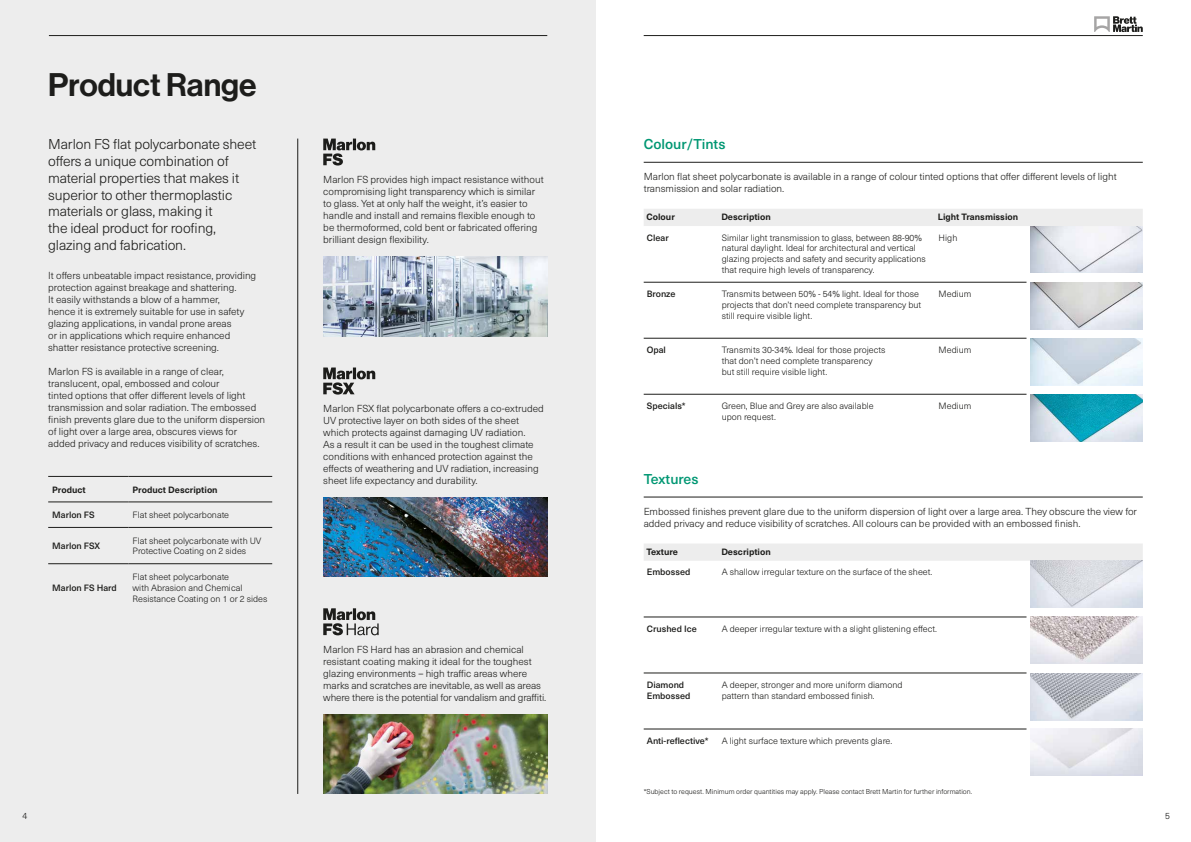
<style>
.page{position:relative;width:1191px;height:842px;background:#fff}
.page>*{position:absolute;margin:0;border:0;box-sizing:border-box;transform-origin:0 0}
.t1{font:32px "N Haas Grotesk DS Pro 65 Md";color:#1d1d1b}
.t2{font:300 14px/16.8px "Neue Haas Unica W1 G";letter-spacing:-.01em;color:#1d1d1b}
.t3{font:500 14px "Neue Haas Unica W1 G";color:#009773}
.t4{font:300 10px/12px "Neue Haas Unica W1 G";color:#1d1d1b}
.t5{font:300 9px/10.8px "Neue Haas Unica W1 G";color:#1d1d1b}
.t6{font:500 9px/10.8px "Neue Haas Unica W1 G";color:#1d1d1b}
.t7{font:700 9px "Neue Haas Unica W1 G";color:#1d1d1b}
.t8{font:300 7px "Neue Haas Unica W1 G";color:#1d1d1b}
</style>
<div class="page">
<div style="left:0;top:0;width:595px;height:842px;background:#ededed"></div>
<hr style="left:48px;top:476px;width:81px;height:1px;background:#1d1d1b">
<hr style="left:129px;top:476px;width:143px;height:1px;background:#1d1d1b">
<hr style="left:48px;top:502px;width:81px;height:1px;background:#1d1d1b">
<hr style="left:129px;top:502px;width:143px;height:1px;background:#1d1d1b">
<hr style="left:48px;top:527px;width:81px;height:1px;background:#1d1d1b">
<hr style="left:129px;top:527px;width:143px;height:1px;background:#1d1d1b">
<hr style="left:48px;top:563px;width:81px;height:1px;background:#1d1d1b">
<hr style="left:129px;top:563px;width:143px;height:1px;background:#1d1d1b">
<hr style="left:643px;top:162px;width:499px;height:1px;background:#1d1d1b">
<svg style="left:323px;top:139px;width:52px;height:27px"></svg>
<svg style="left:323px;top:608px;width:55px;height:27px"></svg>
<hr style="left:297px;top:139px;width:1px;height:655px;background:#1d1d1b">
<hr style="left:643px;top:394px;width:383px;height:1px;background:#1d1d1b">
<hr style="left:643px;top:338px;width:383px;height:1px;background:#1d1d1b">
<hr style="left:643px;top:282px;width:383px;height:1px;background:#1d1d1b">
<img style="left:1030px;top:226px;width:112px;height:47px">
<img style="left:1030px;top:282px;width:112px;height:47px">
<img style="left:1030px;top:338px;width:112px;height:47px">
<hr style="left:643px;top:497px;width:499px;height:1px;background:#1d1d1b">
<hr style="left:643px;top:729px;width:383px;height:1px;background:#1d1d1b">
<hr style="left:643px;top:673px;width:383px;height:1px;background:#1d1d1b">
<hr style="left:643px;top:617px;width:383px;height:1px;background:#1d1d1b">
<img style="left:1030px;top:617px;width:112px;height:47px">
<img style="left:1030px;top:729px;width:112px;height:47px">
<div style="left:644px;top:209px;width:498px;height:17px;background:#ededed"></div>
<div style="left:644px;top:544px;width:498px;height:17px;background:#ededed"></div>
<img style="left:323px;top:714px;width:224px;height:80px">
<svg style="left:323px;top:367px;width:52px;height:28px"></svg>
<img style="left:323px;top:497px;width:224px;height:80px">
<img style="left:323px;top:256px;width:224px;height:80px">
<img style="left:1030px;top:561px;width:112px;height:47px">
<img style="left:1030px;top:394px;width:112px;height:47px">
<img style="left:1030px;top:673px;width:112px;height:47px">
<svg style="left:1094px;top:16px;width:48px;height:16px"></svg>
<hr style="left:49px;top:35px;width:498px;height:1px;background:#1d1d1b">
<hr style="left:643px;top:35px;width:499px;height:1px;background:#1d1d1b">
<h1 class="t1" style="left:48px;top:66px;width:210px">Product Range</h1>
<h2 class="t2" style="left:48px;top:135px;width:210px">Marlon FS flat polycarbonate sheet offers a unique combination of material properties that makes it superior to other thermoplastic materials or glass, making it<br>the ideal product for roofing, glazing and fabrication.</h2>
<p class="t4" style="left:48px;top:269px;width:210px">It offers unbeatable impact resistance, providing protection against breakage and shattering.<br>It easily withstands a blow of a hammer,<br>hence it is extremely suitable for use in safety glazing applications, in vandal prone areas<br>or in applications which require enhanced shatter resistance protective screening.</p>
<p class="t4" style="left:48px;top:365px;width:218px">Marlon FS is available in a range of clear, translucent, opal, embossed and colour<br>tinted options that offer different levels of light transmission and solar radiation. The embossed finish prevents glare due to the uniform dispersion of light over a large area, obscures views for added privacy and reduces visibility of scratches.</p>
<p class="t7" style="left:52px;top:483px;width:35px">Product</p>
<p class="t7" style="left:133px;top:483px;width:87px">Product Description</p>
<p class="t6" style="left:52px;top:509px;width:44px">Marlon FS</p>
<p class="t5" style="left:133px;top:509px;width:98px">Flat sheet polycarbonate</p>
<p class="t6" style="left:52px;top:540px;width:49px">Marlon FSX</p>
<p class="t5" style="left:133px;top:535px;width:130px">Flat sheet polycarbonate with UV<br>Protective Coating on 2 sides</p>
<p class="t6" style="left:52px;top:582px;width:66px">Marlon FS Hard</p>
<p class="t5" style="left:133px;top:571px;width:136px">Flat sheet polycarbonate<br>with Abrasion and Chemical<br>Resistance Coating on 1 or 2 sides</p>
<p class="t4" style="left:323px;top:173px;width:222px">Marlon FS provides high impact resistance without compromising light transparency which is similar to glass. Yet at only half the weight, it’s easier to handle and install and remains flexible enough to be thermoformed, cold bent or fabricated offering brilliant design flexibility.</p>
<p class="t4" style="left:323px;top:402px;width:222px">Marlon FSX flat polycarbonate offers a co-extruded UV protective layer on both sides of the sheet which protects against damaging UV radiation.<br>As a result it can be used in the toughest climate conditions with enhanced protection against the effects of weathering and UV radiation, increasing sheet life expectancy and durability.</p>
<p class="t4" style="left:323px;top:643px;width:225px">Marlon FS Hard has an abrasion and chemical resistant coating making it ideal for the toughest glazing environments – high traffic areas where marks and scratches are inevitable, as well as areas where there is the potential for vandalism and graffiti.</p>
<h2 class="t3" style="left:643px;top:134px;width:83px">Colour/Tints</h2>
<p class="t4" style="left:643px;top:170px;width:474px">Marlon flat sheet polycarbonate is available in a range of colour tinted options that offer different levels of light transmission and solar radiation.</p>
<p class="t7" style="left:646px;top:210px;width:30px">Colour</p>
<p class="t7" style="left:721px;top:210px;width:51px">Description</p>
<p class="t7" style="left:938px;top:210px;width:82px">Light Transmission</p>
<p class="t6" style="left:647px;top:231px;width:23px">Clear</p>
<p class="t5" style="left:938px;top:231px;width:20px">High</p>
<p class="t5" style="left:721px;top:231px;width:205px">Similar light transmission to glass, between 88-90% natural daylight. Ideal for architectural and vertical glazing projects and safety and security applications that require high levels of transparency.</p>
<p class="t5" style="left:721px;top:288px;width:201px">Transmits between 50% - 54% light. Ideal for those projects that don’t need complete transparency but still require visible light.</p>
<p class="t6" style="left:647px;top:288px;width:30px">Bronze</p>
<p class="t5" style="left:938px;top:288px;width:34px">Medium</p>
<p class="t6" style="left:647px;top:344px;width:21px">Opal</p>
<p class="t5" style="left:938px;top:344px;width:34px">Medium</p>
<p class="t5" style="left:721px;top:344px;width:165px">Transmits 30-34%. Ideal for those projects that don’t need complete transparency but still require visible light.</p>
<p class="t6" style="left:647px;top:400px;width:40px">Specials*</p>
<p class="t5" style="left:938px;top:400px;width:34px">Medium</p>
<p class="t5" style="left:721px;top:400px;width:153px">Green, Blue and Grey are also available upon request.</p>
<h2 class="t3" style="left:643px;top:469px;width:56px">Textures</h2>
<p class="t4" style="left:643px;top:505px;width:495px">Embossed finishes prevent glare due to the uniform dispersion of light over a large area. They obscure the view for added privacy and reduce visibility of scratches. All colours can be provided with an embossed finish.</p>
<p class="t7" style="left:646px;top:545px;width:33px">Texture</p>
<p class="t7" style="left:721px;top:545px;width:51px">Description</p>
<p class="t6" style="left:647px;top:566px;width:45px">Embossed</p>
<p class="t5" style="left:721px;top:566px;width:212px">A shallow irregular texture on the surface of the sheet.</p>
<p class="t6" style="left:647px;top:623px;width:52px">Crushed Ice</p>
<p class="t5" style="left:721px;top:623px;width:217px">A deeper irregular texture with a slight glistening effect.</p>
<p class="t5" style="left:721px;top:679px;width:182px">A deeper, stronger and more uniform diamond pattern than standard embossed finish.</p>
<p class="t6" style="left:647px;top:679px;width:45px">Diamond<br>Embossed</p>
<p class="t6" style="left:647px;top:735px;width:63px">Anti-reflective*</p>
<p class="t5" style="left:721px;top:735px;width:172px">A light surface texture which prevents glare.</p>
<p class="t8" style="left:643px;top:786px;width:330px">*Subject to request. Minimum order quantities may apply. Please contact Brett Martin for further information.</p>
<p class="t5" style="left:23px;top:810px;width:6px">4</p>
<p class="t5" style="left:1165px;top:810px;width:6px">5</p>
</div>
